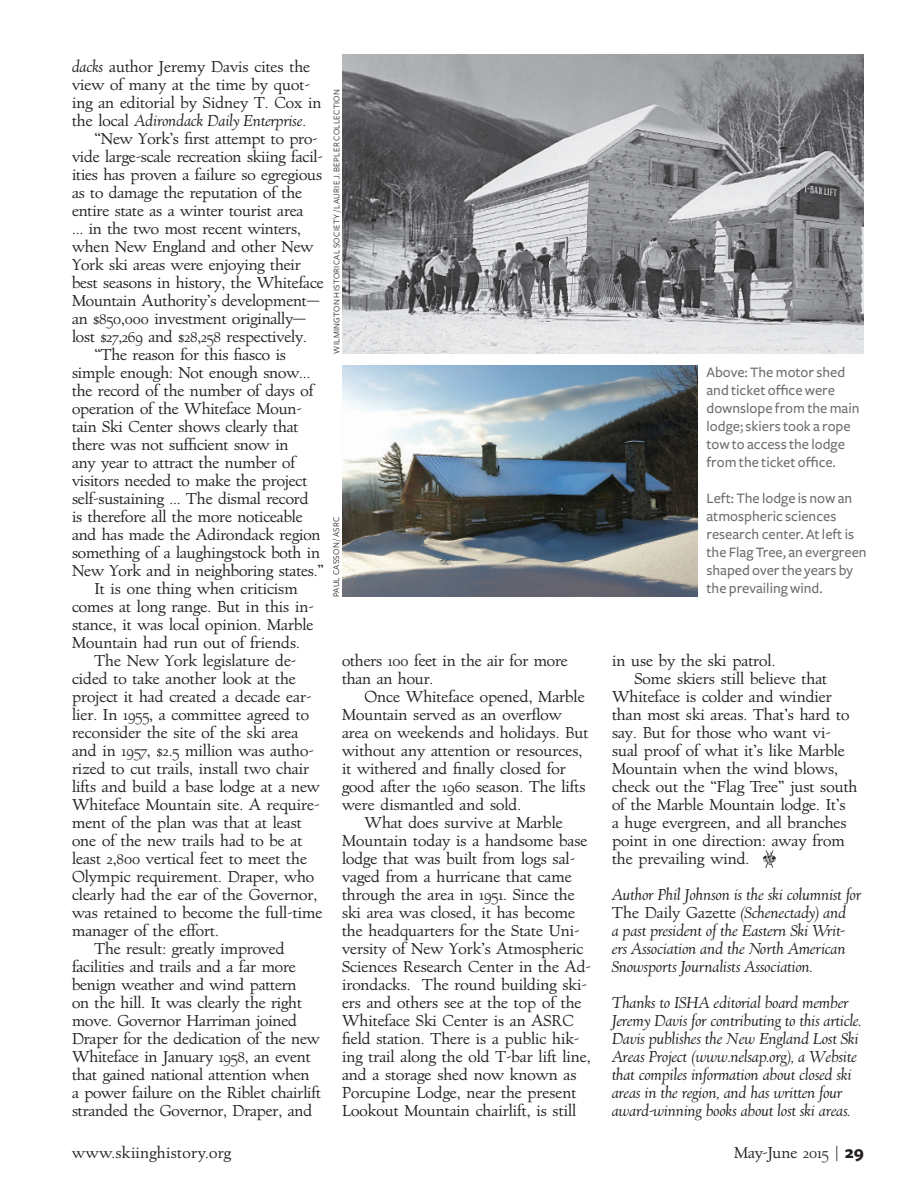
<style>
.page{position:relative;width:918px;height:1188px;background:#fff}
.page>*{position:absolute;margin:0;border:0;box-sizing:border-box;transform-origin:0 0}
.t1{font:15px/18px "Village";color:#231f20}
.t2{font:italic 15px/18px "Village";color:#231f20}
.t3{font:500 15px/18px "Freight Sans";color:#6c6d70}
.t4{font:15px "Village";letter-spacing:.02em;color:#231f20}
.t5{font:9px "Freight Sans";letter-spacing:.03em;color:#231f20}
.s1{font-style:italic}
.s2{font-style:normal}
.s3{font-family:"Freight Sans";font-weight:700;font-size:18px}
</style>
<div class="page">
<img style="left:342px;top:366px;width:356px;height:230px">
<img style="left:763px;top:850px;width:13px;height:18px">
<img style="left:342px;top:54px;width:522px;height:299px">
<p class="t1" style="left:72px;top:58px;width:251px"><span class="s1">dacks</span> author Jeremy Davis cites the view of many at the time by quot&shy;ing an editorial by Sidney T. Cox in the local <span class="s1">Adirondack Daily Enterprise</span>.</p>
<p class="t1" style="left:94px;top:130px;width:225px">“New York’s first attempt to pro-</p>
<p class="t1" style="left:72px;top:148px;width:252px">vide large-scale recreation skiing facil-</p>
<p class="t1" style="left:72px;top:166px;width:252px">ities has proven a failure so egregious</p>
<p class="t1" style="left:72px;top:184px;width:231px">as to damage the reputation of the</p>
<p class="t1" style="left:72px;top:202px;width:233px">entire state as a winter tourist area</p>
<p class="t1" style="left:72px;top:220px;width:230px">… in the two most recent winters,</p>
<p class="t1" style="left:72px;top:238px;width:243px">when New England and other New</p>
<p class="t1" style="left:72px;top:256px;width:230px">York ski areas were enjoying their</p>
<p class="t1" style="left:72px;top:274px;width:253px">best seasons in history, the Whiteface</p>
<p class="t1" style="left:72px;top:292px;width:249px">Mountain Authority’s development—</p>
<p class="t1" style="left:72px;top:310px;width:236px">an $850,000 investment originally—</p>
<p class="t1" style="left:72px;top:328px;width:237px">lost $27,269 and $28,258 respectively.</p>
<p class="t1" style="left:94px;top:346px;width:193px">“The reason for this fiasco is</p>
<p class="t1" style="left:72px;top:364px;width:240px">simple enough: Not enough snow…</p>
<p class="t1" style="left:72px;top:382px;width:243px">the record of the number of days of</p>
<p class="t1" style="left:72px;top:400px;width:231px">operation of the Whiteface Moun-</p>
<p class="t1" style="left:72px;top:418px;width:228px">tain Ski Center shows clearly that</p>
<p class="t1" style="left:72px;top:436px;width:218px">there was not sufficient snow in</p>
<p class="t1" style="left:72px;top:454px;width:225px">any year to attract the number of</p>
<p class="t1" style="left:72px;top:472px;width:237px">visitors needed to make the project</p>
<p class="t1" style="left:72px;top:490px;width:238px">self-sustaining … The dismal record</p>
<p class="t1" style="left:72px;top:508px;width:232px">is therefore all the more noticeable</p>
<p class="t1" style="left:72px;top:526px;width:250px">and has made the Adirondack region</p>
<p class="t1" style="left:72px;top:544px;width:250px">something of a laughingstock both in</p>
<p class="t1" style="left:72px;top:562px;width:253px">New York and in neighboring states.”</p>
<p class="t1" style="left:94px;top:580px;width:205px">It is one thing when criticism</p>
<p class="t1" style="left:72px;top:598px;width:243px">comes at long range. But in this in-</p>
<p class="t1" style="left:72px;top:616px;width:243px">stance, it was local opinion. Marble</p>
<p class="t1" style="left:72px;top:634px;width:229px">Mountain had run out of friends.</p>
<p class="t1" style="left:94px;top:652px;width:203px">The New York legislature de-</p>
<p class="t1" style="left:72px;top:670px;width:225px">cided to take another look at the</p>
<p class="t1" style="left:72px;top:688px;width:241px">project it had created a decade ear-</p>
<p class="t1" style="left:72px;top:706px;width:239px">lier. In 1955, a committee agreed to</p>
<p class="t1" style="left:72px;top:724px;width:228px">reconsider the site of the ski area</p>
<p class="t1" style="left:72px;top:742px;width:243px">and in 1957, $2.5 million was autho-</p>
<p class="t1" style="left:72px;top:760px;width:239px">rized to cut trails, install two chair</p>
<p class="t1" style="left:72px;top:778px;width:249px">lifts and build a base lodge at a new</p>
<p class="t1" style="left:72px;top:796px;width:249px">Whiteface Mountain site. A require-</p>
<p class="t1" style="left:72px;top:814px;width:231px">ment of the plan was that at least</p>
<p class="t1" style="left:72px;top:832px;width:232px">one of the new trails had to be at</p>
<p class="t1" style="left:72px;top:850px;width:236px">least 2,800 vertical feet to meet the</p>
<p class="t1" style="left:72px;top:868px;width:244px">Olympic requirement. Draper, who</p>
<p class="t1" style="left:72px;top:886px;width:247px">clearly had the ear of the Governor,</p>
<p class="t1" style="left:72px;top:904px;width:252px">was retained to become the full-time</p>
<p class="t1" style="left:72px;top:922px;width:148px">manager of the effort.</p>
<p class="t1" style="left:94px;top:940px;width:192px">The result: greatly improved</p>
<p class="t1" style="left:72px;top:958px;width:225px">facilities and trails and a far more</p>
<p class="t1" style="left:72px;top:976px;width:226px">benign weather and wind pattern</p>
<p class="t1" style="left:72px;top:994px;width:232px">on the hill. It was clearly the right</p>
<p class="t1" style="left:72px;top:1012px;width:227px">move. Governor Harriman joined</p>
<p class="t1" style="left:72px;top:1030px;width:249px">Draper for the dedication of the new</p>
<p class="t1" style="left:72px;top:1048px;width:240px">Whiteface in January 1958, an event</p>
<p class="t1" style="left:72px;top:1066px;width:239px">that gained national attention when</p>
<p class="t1" style="left:72px;top:1084px;width:251px">a power failure on the Riblet chairlift</p>
<p class="t1" style="left:72px;top:1102px;width:242px">stranded the Governor, Draper, and</p>
<p class="t5" style="left:332px;top:354px;width:266px;rotate:-90deg">wilmington historical society / laurie J. bepler collection</p>
<p class="t5" style="left:331px;top:597px;width:82px;rotate:-90deg">paul casson / Asrc</p>
<p class="t1" style="left:342px;top:652px;width:227px">others 100 feet in the air for more than an hour.</p>
<p class="t1" style="left:364px;top:688px;width:222px">Once Whiteface opened, Marble</p>
<p class="t1" style="left:342px;top:706px;width:221px">Mountain served as an overflow</p>
<p class="t1" style="left:342px;top:724px;width:248px">area on weekends and holidays. But</p>
<p class="t1" style="left:342px;top:742px;width:242px">without any attention or resources,</p>
<p class="t1" style="left:342px;top:760px;width:225px">it withered and finally closed for</p>
<p class="t1" style="left:342px;top:778px;width:245px">good after the 1960 season. The lifts</p>
<p class="t1" style="left:342px;top:796px;width:181px">were dismantled and sold.</p>
<p class="t1" style="left:364px;top:814px;width:200px">What does survive at Marble</p>
<p class="t1" style="left:342px;top:832px;width:247px">Mountain today is a handsome base</p>
<p class="t1" style="left:342px;top:850px;width:235px">lodge that was built from logs sal-</p>
<p class="t1" style="left:342px;top:868px;width:231px">vaged from a hurricane that came</p>
<p class="t1" style="left:342px;top:886px;width:234px">through the area in 1951. Since the</p>
<p class="t1" style="left:342px;top:904px;width:235px">ski area was closed, it has become</p>
<p class="t1" style="left:342px;top:922px;width:239px">the headquarters for the State Uni-</p>
<p class="t1" style="left:342px;top:940px;width:243px">versity of New York’s Atmospheric</p>
<p class="t1" style="left:342px;top:958px;width:250px">Sciences Research Center in the Ad-</p>
<p class="t1" style="left:342px;top:976px;width:246px">irondacks. The round building ski-</p>
<p class="t1" style="left:342px;top:994px;width:241px">ers and others see at the top of the</p>
<p class="t1" style="left:342px;top:1012px;width:233px">Whiteface Ski Center is an ASRC</p>
<p class="t1" style="left:342px;top:1030px;width:239px">field station. There is a public hik-</p>
<p class="t1" style="left:342px;top:1048px;width:250px">ing trail along the old T-bar lift line,</p>
<p class="t1" style="left:342px;top:1066px;width:236px">and a storage shed now known as</p>
<p class="t1" style="left:342px;top:1084px;width:236px">Porcupine Lodge, near the present</p>
<p class="t1" style="left:342px;top:1102px;width:236px">Lookout Mountain chairlift, is still</p>
<p class="t3" style="left:706px;top:363px;width:154px">Above: The motor shed and ticket office were downslope from the main lodge; skiers took a rope tow to access the lodge from the ticket office.</p>
<p class="t3" style="left:706px;top:489px;width:162px">Left: The lodge is now an atmospheric sciences research center. At left is the Flag Tree, an evergreen shaped over the years by the prevailing wind.</p>
<p class="t1" style="left:612px;top:652px;width:165px">in use by the ski patrol.</p>
<p class="t1" style="left:634px;top:670px;width:194px">Some skiers still believe that</p>
<p class="t1" style="left:612px;top:688px;width:221px">Whiteface is colder and windier</p>
<p class="t1" style="left:612px;top:706px;width:239px">than most ski areas. That’s hard to</p>
<p class="t1" style="left:612px;top:724px;width:220px">say. But for those who want vi-</p>
<p class="t1" style="left:612px;top:742px;width:234px">sual proof of what it’s like Marble</p>
<p class="t1" style="left:612px;top:760px;width:228px">Mountain when the wind blows,</p>
<p class="t1" style="left:612px;top:778px;width:247px">check out the “Flag Tree” just south</p>
<p class="t1" style="left:612px;top:796px;width:235px">of the Marble Mountain lodge. It’s</p>
<p class="t1" style="left:612px;top:814px;width:236px">a huge evergreen, and all branches</p>
<p class="t1" style="left:612px;top:832px;width:234px">point in one direction: away from</p>
<p class="t1" style="left:612px;top:850px;width:139px">the prevailing wind.</p>
<p class="t2" style="left:612px;top:886px;width:251px">Author Phil Johnson is the ski columnist for <span class="s2">The Daily Gazette</span> (Schenectady) and<br>a past president of the Eastern Ski Writ&shy;ers Association and the North American Snowsports Journalists Association.</p>
<p class="t2" style="left:612px;top:994px;width:251px">Thanks to ISHA editorial board member Jeremy Davis for contributing to this article.<br>Davis publishes the New England Lost Ski Areas Project (www.nelsap.org), a Website that compiles information about closed ski areas in the region, and has written four award-winning books about lost ski areas.</p>
<p class="t4" style="left:72px;top:1143px;width:161px">www.skiinghistory.org</p>
<p class="t1" style="left:734px;top:1144px;width:132px">May-June 2015 | <span class="s3">29</span></p>
</div>
